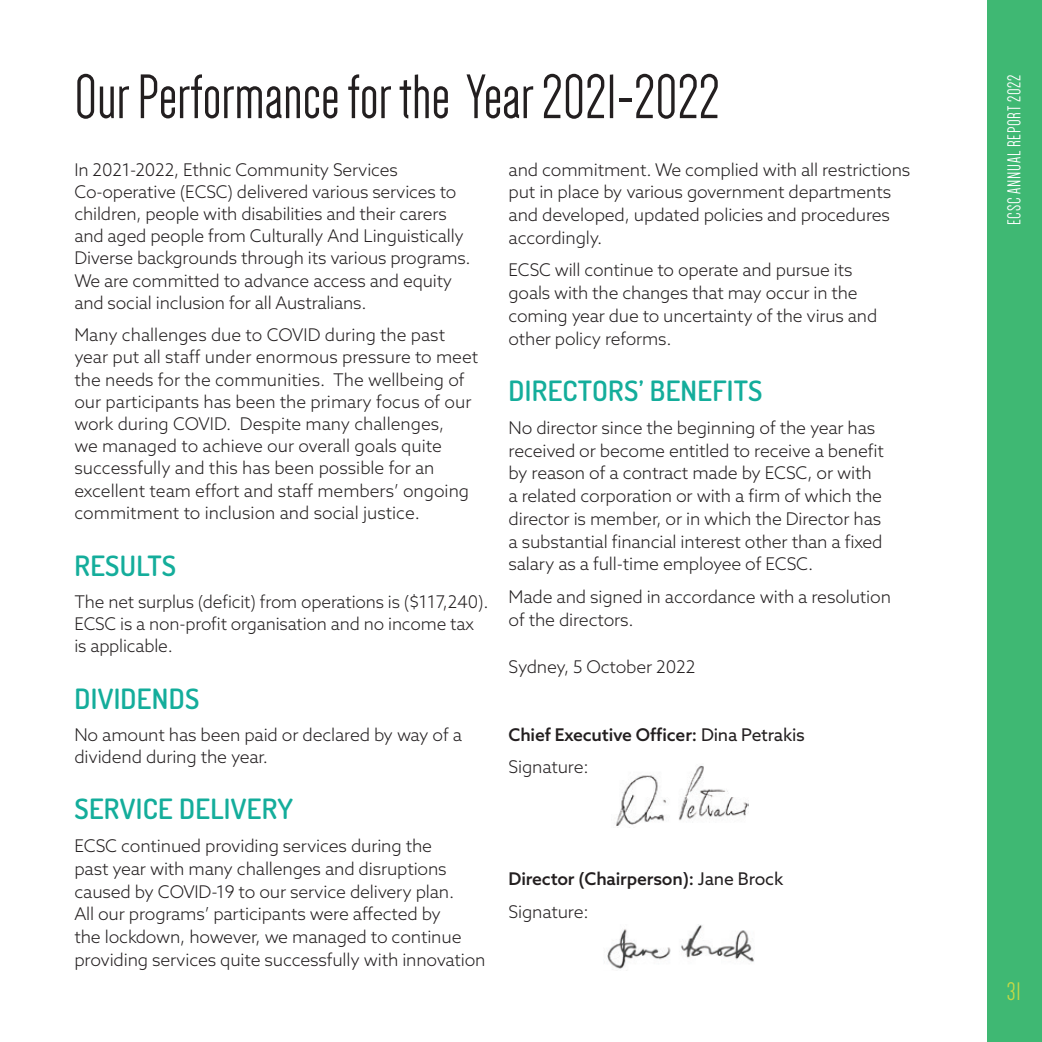
<style>
.page{position:relative;width:1042px;height:1042px;background:#fff}
.page>*{position:absolute;margin:0;border:0;box-sizing:border-box;transform-origin:0 0}
.heading_1{font:64.75px "Dense";color:#231f20}
.Heading_2{font:600 28px "Dosis";letter-spacing:.01em;color:#14ad9b}
.t1{font:26.25px "Dense";color:#c2d847}
.t2{font:19.25px "Dense";letter-spacing:.04em;color:#fff}
.t3{font:300 17.5px/22.8px "Azo Sans";letter-spacing:-.01em;color:#231f20}
.t4{font:500 17.5px "Azo Sans";letter-spacing:-.01em;color:#231f20}
.s1{font-weight:400}
</style>
<div class="page">
<div style="left:987px;top:0;width:55px;height:1042px;background:#3fb873"></div>
<img style="left:607px;top:924px;width:147px;height:46px">
<img style="left:616px;top:765px;width:132px;height:61px">
<p class="heading_1" style="left:74px;top:65px;width:647px">Our Performance for the Year 2021-2022</p>
<p class="t3" style="left:74px;top:158px;width:398px;line-height:22.2px">In 2021-2022, Ethnic Community Services Co-operative (ECSC) delivered various services to children, people with disabilities and their carers and aged people from Culturally And Linguistically Diverse backgrounds through its various programs.<br>We are committed to advance access and equity and social inclusion for all Australians.</p>
<p class="t3" style="left:74px;top:323px;width:405px;line-height:22.2px">Many challenges due to COVID during the past year put all staff under enormous pressure to meet the needs for the communities. The wellbeing of our participants has been the primary focus of our work during COVID. Despite many challenges,<br>we managed to achieve our overall goals quite successfully and this has been possible for an excellent team effort and staff members’ ongoing commitment to inclusion and social justice.</p>
<p class="Heading_2" style="left:74px;top:547px;width:103px">RESULTS</p>
<p class="t3" style="left:74px;top:590px;width:416px;line-height:22.2px">The net surplus (deficit) from operations is ($117,240).<br>ECSC is a non-profit organisation and no income tax is applicable.</p>
<p class="Heading_2" style="left:74px;top:680px;width:126px">DIVIDENDS</p>
<p class="t3" style="left:74px;top:723px;width:389px;line-height:22.2px">No amount has been paid or declared by way of a dividend during the year.</p>
<p class="Heading_2" style="left:74px;top:791px;width:220px">SERVICE DELIVERY</p>
<p class="t3" style="left:74px;top:834px;width:413px">ECSC continued providing services during the<br>past year with many challenges and disruptions caused by COVID-19 to our service delivery plan.<br>All our programs’ participants were affected by<br>the lockdown, however, we managed to continue providing services quite successfully with innovation</p>
<p class="t3" style="left:508px;top:158px;width:403px">and commitment. We complied with all restrictions put in place by various government departments and developed, updated policies and procedures accordingly.</p>
<p class="t3" style="left:508px;top:259px;width:370px">ECSC will continue to operate and pursue its goals with the changes that may occur in the coming year due to uncertainty of the virus and other policy reforms.</p>
<p class="Heading_2" style="left:508px;top:373px;width:255px">DIRECTORS’ BENEFITS</p>
<p class="t3" style="left:508px;top:416px;width:377px">No director since the beginning of the year has received or become entitled to receive a benefit by reason of a contract made by ECSC, or with a related corporation or with a firm of which the director is member, or in which the Director has a substantial financial interest other than a fixed salary as a full-time employee of ECSC.</p>
<p class="t3" style="left:508px;top:585px;width:384px">Made and signed in accordance with a resolution of the directors.</p>
<p class="t3" style="left:508px;top:655px;width:188px">Sydney, 5 October 2022</p>
<p class="t4" style="left:508px;top:723px;width:298px">Chief Executive Officer: <span class="s1">Dina Petrakis</span></p>
<p class="t3" style="left:508px;top:755px;width:82px">Signature:</p>
<p class="t4" style="left:508px;top:867px;width:276px">Director (Chairperson): <span class="s1">Jane Brock</span></p>
<p class="t3" style="left:508px;top:900px;width:82px">Signature:</p>
<p class="t2" style="left:1004px;top:225px;width:152px;rotate:-90deg">ECSC ANNUAL REPORT 2022</p>
<h3 class="t1" style="left:1007px;top:978px;width:15px">31</h3>
</div>
